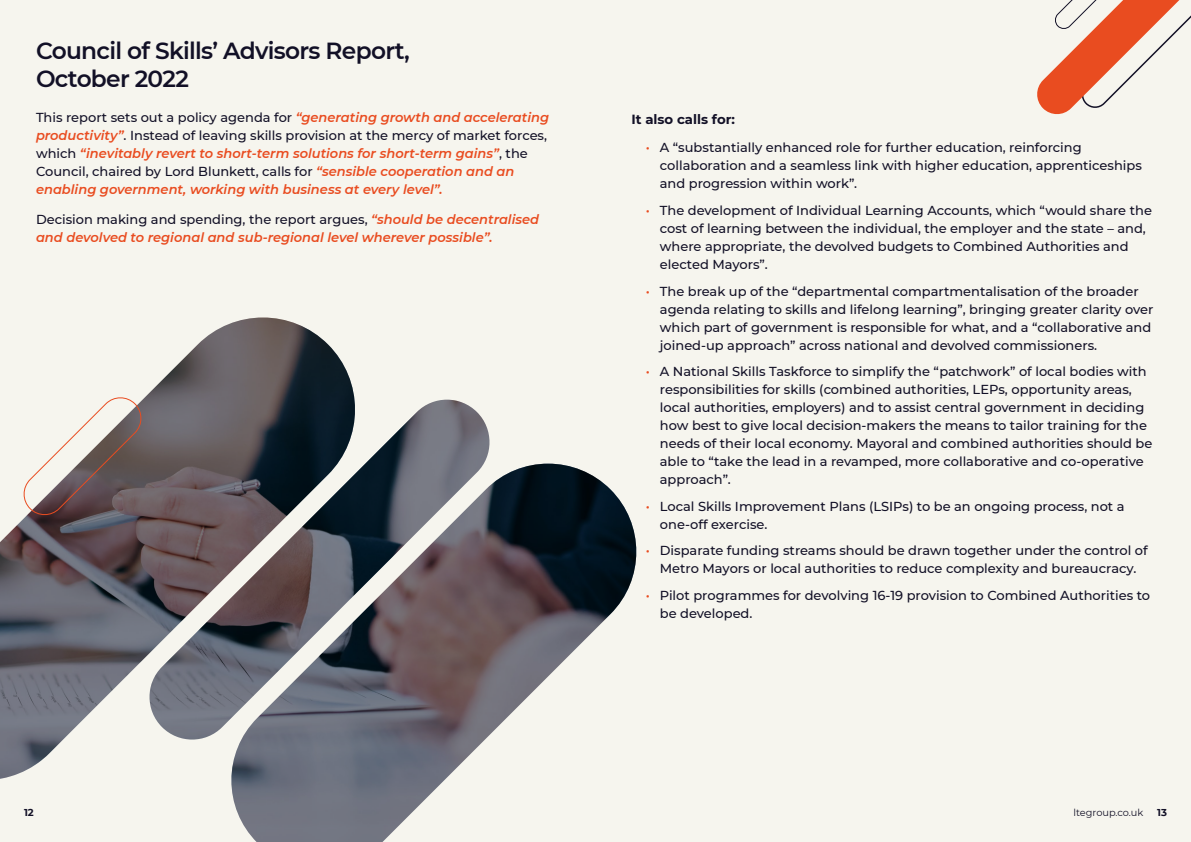
<style>
.page{position:relative;width:1191px;height:842px;background:#fff}
.page>*{position:absolute;margin:0;border:0;box-sizing:border-box;transform-origin:0 0}
.t1{font:600 23.3px/28.9px "Montserrat";letter-spacing:-.03em;color:#121026}
.t2{font:700 13.3px "Montserrat";color:#121026}
.t3{font:500 13px/18px "Montserrat";color:#121026}
.t4{font:italic 600 13px/18px "Montserrat";color:#e94c20}
.t5{font:700 10px "Montserrat";color:#121026}
.t6{font:9.8px "Montserrat";color:#121026}
.s1{font-weight:500;font-style:normal;color:#121026}
.s2{color:#e94c20}
</style>
<div class="page">
<div style="left:0;top:0;width:595px;height:842px;background:#f6f5ee"></div>
<div style="left:595px;top:0;width:596px;height:842px;background:#f6f5ee"></div>
<img style="left:0;top:317px;width:354px;height:462px">
<img style="left:145px;top:400px;width:345px;height:344px">
<svg style="left:223px;top:455px;width:332px;height:9px"></svg>
<img style="left:223px;top:464px;width:414px;height:378px">
<svg style="left:21px;top:394px;width:123px;height:123px"></svg>
<svg style="left:1037px;top:0;width:154px;height:114px"></svg>
<h1 class="t1" style="left:36px;top:35px;width:375px">Council of Skills’ Advisors Report,<br>October 2022</h1>
<p class="t4" style="left:36px;top:108px;width:514px"><span class="s1">This report sets out a policy agenda for</span> “generating growth and accelerating productivity”<span class="s1">. Instead of leaving skills provision at the mercy of market forces, which</span> “inevitably revert to short-term solutions for short-term gains”<span class="s1">, the Council, chaired by Lord Blunkett, calls for</span> “sensible cooperation and an enabling government, working with business at every level”.</p>
<p class="t4" style="left:36px;top:209px;width:504px"><span class="s1">Decision making and spending, the report argues,</span> “should be decentralised and devolved to regional and sub-regional level wherever possible”.</p>
<p class="t2" style="left:631px;top:109px;width:105px">It also calls for:</p>
<p class="t3" style="left:660px;top:138px;width:483px;text-indent:-14px"><span class="s2">•</span> A “substantially enhanced role for further education, reinforcing collaboration and a seamless link with higher education, apprenticeships and progression within work”.</p>
<p class="t3" style="left:660px;top:201px;width:493px;text-indent:-14px"><span class="s2">•</span> The development of Individual Learning Accounts, which “would share the cost of learning between the individual, the employer and the state – and, where appropriate, the devolved budgets to Combined Authorities and elected Mayors”.</p>
<p class="t3" style="left:660px;top:281px;width:495px;text-indent:-14px"><span class="s2">•</span> The break up of the “departmental compartmentalisation of the broader agenda relating to skills and lifelong learning”, bringing greater clarity over which part of government is responsible for what, and a “collaborative and joined-up approach” across national and devolved commissioners.</p>
<p class="t3" style="left:660px;top:362px;width:494px;text-indent:-14px"><span class="s2">•</span> A National Skills Taskforce to simplify the “patchwork” of local bodies with responsibilities for skills (combined authorities, LEPs, opportunity areas, local authorities, employers) and to assist central government in deciding how best to give local decision-makers the means to tailor training for the needs of their local economy. Mayoral and combined authorities should be able to “take the lead in a revamped, more collaborative and co-operative approach”.</p>
<p class="t3" style="left:660px;top:496px;width:466px;text-indent:-14px"><span class="s2">•</span> Local Skills Improvement Plans (LSIPs) to be an ongoing process, not a one-off exercise.</p>
<p class="t3" style="left:645px;top:541px;width:503px;text-align:center"><span class="s2">•</span> Disparate funding streams should be drawn together under the control of<br>Metro Mayors or local authorities to reduce complexity and bureaucracy.</p>
<p class="t3" style="left:660px;top:585px;width:492px;text-indent:-14px"><span class="s2">•</span> Pilot programmes for devolving 16-19 provision to Combined Authorities to be developed.</p>
<p class="t5" style="left:24px;top:805px;width:11px">12</p>
<p class="t6" style="left:1073px;top:806px;width:71px">ltegroup.co.uk</p>
<p class="t5" style="left:1157px;top:805px;width:11px">13</p>
</div>
